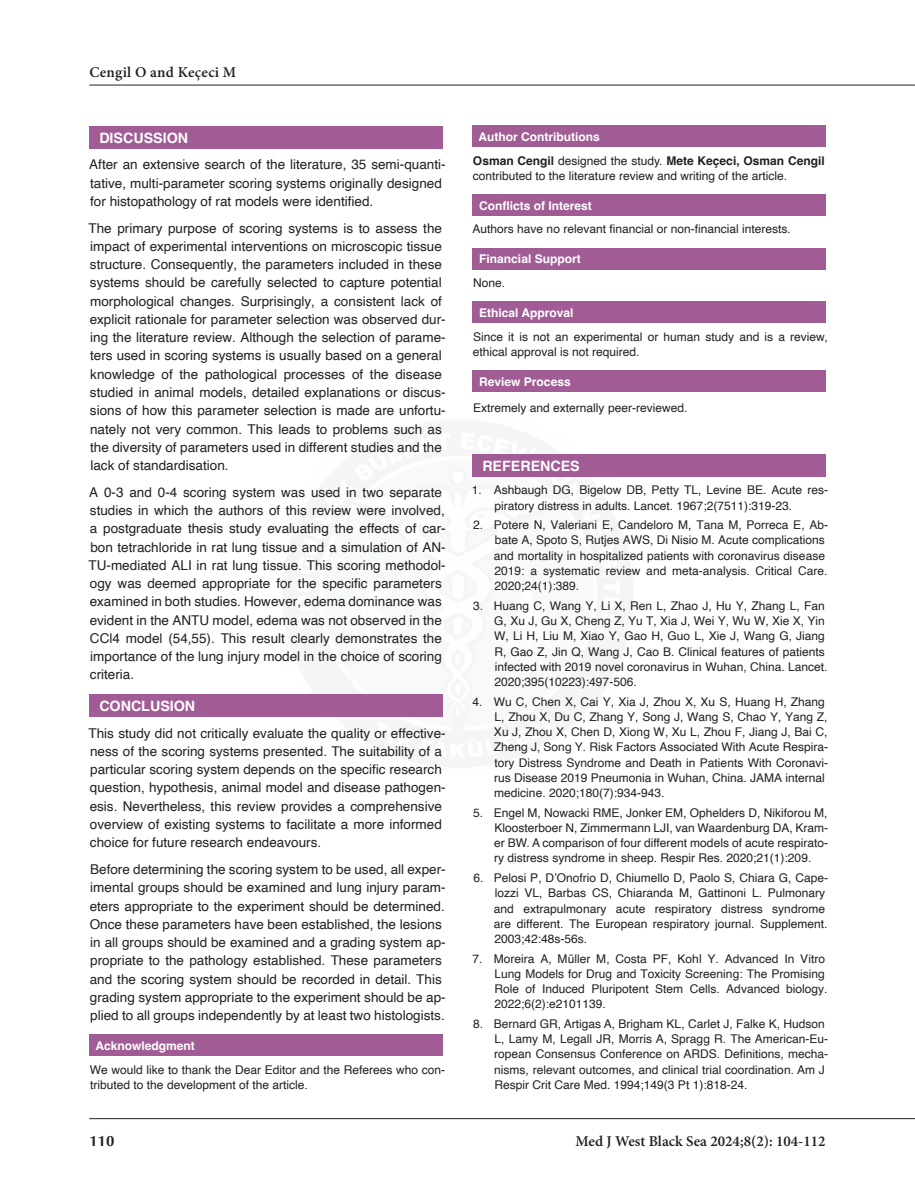
<style>
.page{position:relative;width:915px;height:1191px;background:#fff}
.page>*{position:absolute;margin:0;border:0;box-sizing:border-box;transform-origin:0 0}
.t1{font:600 15px "Minion Pro";color:#231f20}
.t2{font:700 15px "Optima";color:#231f20}
.t3{font:700 14.25px "Helvetica";color:#fff}
.t4{font:13.5px/18.3px "Helvetica";color:#231f20}
.List_Paragraph{font:12px/15.3px "Helvetica";color:#231f20}
.t5{font:700 12px "Helvetica";color:#fff}
.s1{font-weight:700}
</style>
<div class="page">
<hr style="left:89px;top:85px;width:825px;height:1px;background:#231f20">
<hr style="left:89px;top:1118px;width:825px;height:1px;background:#231f20">
<div style="left:472px;top:126px;width:353px;height:21px;background:#a15b95"></div>
<div style="left:472px;top:195px;width:353px;height:21px;background:#a15b95"></div>
<div style="left:472px;top:248px;width:353px;height:21px;background:#a15b95"></div>
<div style="left:472px;top:302px;width:353px;height:21px;background:#a15b95"></div>
<div style="left:472px;top:370px;width:353px;height:21px;background:#a15b95"></div>
<div style="left:472px;top:454px;width:353px;height:22px;background:#a15b95"></div>
<div style="left:89px;top:126px;width:353px;height:23px;background:#a15b95"></div>
<div style="left:89px;top:694px;width:353px;height:23px;background:#a15b95"></div>
<div style="left:89px;top:1034px;width:353px;height:21px;background:#a15b95"></div>
<p class="t1" style="left:89px;top:61px;width:148px">Cengil O and Keçeci M</p>
<p class="t3" style="left:99px;top:129px;width:90px">DISCUSSION</p>
<p class="t4" style="left:89px;top:156px;width:358px">After an extensive search of the literature, 35 semi-quanti&shy;tative, multi-parameter scoring systems originally designed for histopathology of rat models were identified.</p>
<p class="t4" style="left:88px;top:219px;width:358px">The primary purpose of scoring systems is to assess the impact of experimental interventions on microscopic tissue structure. Consequently, the parameters included in these systems should be carefully selected to capture potential morphological changes. Surprisingly, a consistent lack of explicit rationale for parameter selection was observed dur&shy;ing the literature review. Although the selection of parame&shy;ters used in scoring systems is usually based on a general knowledge of the pathological processes of the disease studied in animal models, detailed explanations or discus&shy;sions of how this parameter selection is made are unfortu&shy;nately not very common. This leads to problems such as the diversity of parameters used in different studies and the lack of standardisation.</p>
<p class="t4" style="left:88px;top:483px;width:358px">A 0-3 and 0-4 scoring system was used in two separate studies in which the authors of this review were involved, a postgraduate thesis study evaluating the effects of car&shy;bon tetrachloride in rat lung tissue and a simulation of AN-TU-mediated ALI in rat lung tissue. This scoring methodol&shy;ogy was deemed appropriate for the specific parameters examined in both studies. However, edema dominance was evident in the ANTU model, edema was not observed in the CCl4 model (54,55). This result clearly demonstrates the importance of the lung injury model in the choice of scoring criteria.</p>
<p class="t3" style="left:99px;top:697px;width:97px">CONCLUSION</p>
<p class="t4" style="left:88px;top:724px;width:358px">This study did not critically evaluate the quality or effective&shy;ness of the scoring systems presented. The suitability of a particular scoring system depends on the specific research question, hypothesis, animal model and disease pathogen&shy;esis. Nevertheless, this review provides a comprehensive overview of existing systems to facilitate a more informed choice for future research endeavours.</p>
<p class="t4" style="left:90px;top:860px;width:357px">Before determining the scoring system to be used, all exper&shy;imental groups should be examined and lung injury param&shy;eters appropriate to the experiment should be determined.<br>Once these parameters have been established, the lesions in all groups should be examined and a grading system ap&shy;propriate to the pathology established. These parameters and the scoring system should be recorded in detail. This grading system appropriate to the experiment should be ap&shy;plied to all groups independently by at least two histologists.</p>
<p class="t5" style="left:95px;top:1038px;width:101px">Acknowledgment</p>
<p class="List_Paragraph" style="left:90px;top:1062px;width:356px">We would like to thank the Dear Editor and the Referees who con&shy;tributed to the development of the article.</p>
<p class="t2" style="left:89px;top:1132px;width:27px">110</p>
<p class="t5" style="left:478px;top:129px;width:123px">Author Contributions</p>
<p class="List_Paragraph" style="left:472px;top:153px;width:353px"><span class="s1">Osman Cengil</span> designed the study. <span class="s1">Mete Keçeci, Osman Cengil </span>contributed to the literature review and writing of the article.</p>
<p class="t5" style="left:479px;top:198px;width:114px">Conflicts of Interest</p>
<p class="List_Paragraph" style="left:472px;top:222px;width:320px">Authors have no relevant financial or non-financial interests.</p>
<p class="t5" style="left:479px;top:252px;width:103px">Financial Support</p>
<p class="List_Paragraph" style="left:473px;top:275px;width:34px">None.</p>
<p class="t5" style="left:479px;top:305px;width:96px">Ethical Approval</p>
<p class="List_Paragraph" style="left:472px;top:329px;width:356px">Since it is not an experimental or human study and is a review, ethical approval is not required.</p>
<p class="t5" style="left:479px;top:374px;width:93px">Review Process</p>
<p class="List_Paragraph" style="left:473px;top:401px;width:216px">Extremely and externally peer-reviewed.</p>
<p class="t3" style="left:482px;top:457px;width:99px">REFERENCES</p>
<p class="List_Paragraph" style="left:494px;top:483px;width:335px;text-indent:-23px">1. Ashbaugh DG, Bigelow DB, Petty TL, Levine BE. Acute res&shy;piratory distress in adults. Lancet. 1967;2(7511):319-23.</p>
<p class="List_Paragraph" style="left:494px;top:517px;width:335px;text-indent:-21px">2. Potere N, Valeriani E, Candeloro M, Tana M, Porreca E, Ab&shy;bate A, Spoto S, Rutjes AWS, Di Nisio M. Acute complications and mortality in hospitalized patients with coronavirus disease 2019: a systematic review and meta-analysis. Critical Care.<br>2020;24(1):389.</p>
<p class="List_Paragraph" style="left:494px;top:598px;width:335px;text-indent:-21px">3. Huang C, Wang Y, Li X, Ren L, Zhao J, Hu Y, Zhang L, Fan G, Xu J, Gu X, Cheng Z, Yu T, Xia J, Wei Y, Wu W, Xie X, Yin W, Li H, Liu M, Xiao Y, Gao H, Guo L, Xie J, Wang G, Jiang R, Gao Z, Jin Q, Wang J, Cao B. Clinical features of patients infected with 2019 novel coronavirus in Wuhan, China. Lancet.<br>2020;395(10223):497-506.</p>
<p class="List_Paragraph" style="left:493px;top:694px;width:336px;text-indent:-21px">4. Wu C, Chen X, Cai Y, Xia J, Zhou X, Xu S, Huang H, Zhang L, Zhou X, Du C, Zhang Y, Song J, Wang S, Chao Y, Yang Z, Xu J, Zhou X, Chen D, Xiong W, Xu L, Zhou F, Jiang J, Bai C, Zheng J, Song Y. Risk Factors Associated With Acute Respira&shy;tory Distress Syndrome and Death in Patients With Coronavi&shy;rus Disease 2019 Pneumonia in Wuhan, China. JAMA internal medicine. 2020;180(7):934-943.</p>
<p class="List_Paragraph" style="left:494px;top:805px;width:335px;text-align:justify;text-indent:-21px">5. Engel M, Nowacki RME, Jonker EM, Ophelders D, Nikiforou M, Kloosterboer N, Zimmermann LJI, van Waardenburg DA, Kram&shy;er BW. A comparison of four different models of acute respirato&shy;ry distress syndrome in sheep. Respir Res. 2020;21(1):209.</p>
<p class="List_Paragraph" style="left:494px;top:870px;width:335px;text-indent:-21px">6. Pelosi P, D’Onofrio D, Chiumello D, Paolo S, Chiara G, Cape&shy;lozzi VL, Barbas CS, Chiaranda M, Gattinoni L. Pulmonary and extrapulmonary acute respiratory distress syndrome are different. The European respiratory journal. Supplement.<br>2003;42:48s-56s.</p>
<p class="List_Paragraph" style="left:494px;top:951px;width:334px;text-indent:-22px">7. Moreira A, Müller M, Costa PF, Kohl Y. Advanced In Vitro Lung Models for Drug and Toxicity Screening: The Promising Role of Induced Pluripotent Stem Cells. Advanced biology.<br>2022;6(2):e2101139.</p>
<p class="List_Paragraph" style="left:494px;top:1016px;width:335px;text-indent:-21px">8. Bernard GR, Artigas A, Brigham KL, Carlet J, Falke K, Hudson L, Lamy M, Legall JR, Morris A, Spragg R. The American-Eu&shy;ropean Consensus Conference on ARDS. Definitions, mecha&shy;nisms, relevant outcomes, and clinical trial coordination. Am J Respir Crit Care Med. 1994;149(3 Pt 1):818-24.</p>
<p class="t1" style="left:575px;top:1130px;width:251px">Med J West Black Sea 2024;8(2): 104-112</p>
</div>
